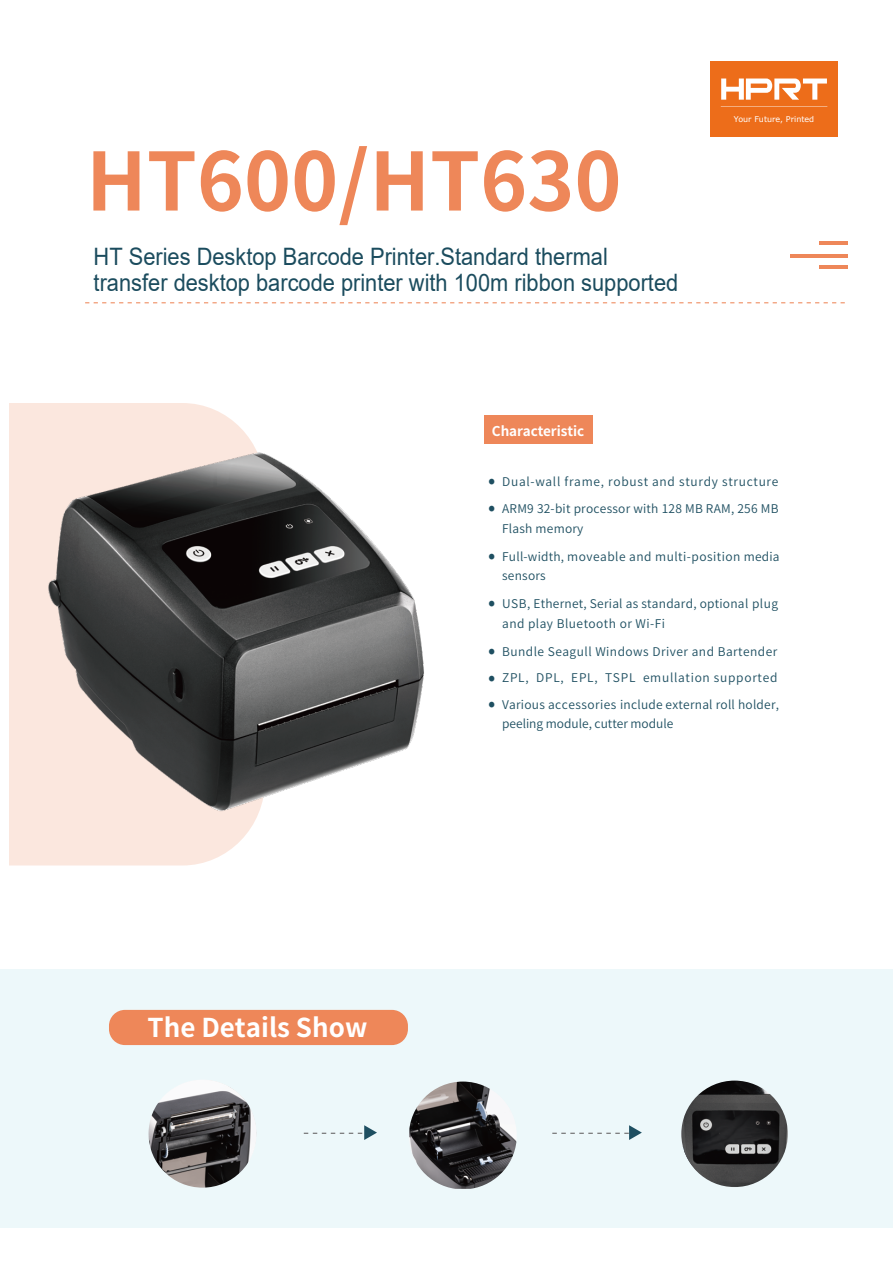
<style>
.page{position:relative;width:893px;height:1263px;background:#fff}
.page>*{position:absolute;margin:0;border:0;box-sizing:border-box;transform-origin:0 0}
.t1{font:700 80.1px "Source Han Sans CN";color:#ee8759}
.t2{font:700 25.95px "Source Han Sans CN";color:#fff}
.t3{font:24px/26.2px "Arial";color:#1b4c5e;scale:.91 1}
.t4{font:21.9px/47.1px "Source Han Sans CN";color:#1e4f61}
.t5{font:700 13.5px "Source Han Sans CN";color:#fff}
.t6{font:12px/19.5px "Source Han Sans CN";letter-spacing:.02em;color:#1e4f61}
.t7{font:12px/19.5px "Source Han Sans CN";letter-spacing:.04em;color:#1e4f61}
.t8{font:12px "Source Han Sans CN";letter-spacing:.06em;color:#1e4f61}
.t9{font:7.95px "Verdana";color:#fff}
</style>
<div class="page">
<div style="left:710px;top:62px;width:128px;height:75px;background:#ed6d1a"></div>
<svg style="left:721px;top:106px;width:106px;height:1px"></svg>
<svg style="left:721px;top:79px;width:106px;height:21px"></svg>
<div style="left:0;top:969px;width:893px;height:259px;background:#edf8fa"></div>
<svg style="left:9px;top:842px;width:230px;height:23px;background:#fbe8e0"></svg>
<svg style="left:85px;top:302px;width:760px;height:1px"></svg>
<hr style="left:791px;top:254px;width:57px;height:4px;background:#ee8759">
<hr style="left:819px;top:265px;width:29px;height:3px;background:#ee8759">
<hr style="left:819px;top:241px;width:29px;height:3px;background:#ee8759">
<img style="left:409px;top:1081px;width:108px;height:108px">
<img style="left:681px;top:1080px;width:107px;height:107px;border-radius:53px">
<div style="left:109px;top:1010px;width:299px;height:35px;background:#ee8759;border-radius:16px"></div>
<svg style="left:304px;top:1125px;width:73px;height:15px"></svg>
<svg style="left:552px;top:1125px;width:90px;height:15px"></svg>
<img style="left:149px;top:1079px;width:108px;height:108px;border-radius:54px">
<img style="left:9px;top:403px;width:584px;height:439px">
<h1 class="t1" style="left:86px;top:136px;width:537px">HT600/HT630</h1>
<h3 class="t3" style="left:94px;top:243px;width:644px">HT Series Desktop Barcode Printer.Standard thermal transfer desktop barcode printer with 100m ribbon supported</h3>
<p class="t5" style="left:492px;top:423px;width:94px">Characteristic</p>
<p class="t9" style="left:734px;top:113px;width:82px">Your Future, Printed</p>
<h2 class="t2" style="left:148px;top:1013px;width:221px">The Details Show</h2>
<p class="t8" style="left:502px;top:475px;width:278px">Dual-wall frame, robust and sturdy structure</p>
<p class="t6" style="left:502px;top:499px;width:278px">ARM9 32-bit processor with 128 MB RAM, 256 MB<br>Flash memory</p>
<p class="t7" style="left:502px;top:547px;width:279px">Full-width, moveable and multi-position media sensors</p>
<p class="t6" style="left:502px;top:594px;width:278px">USB, Ethernet, Serial as standard, optional plug and play Bluetooth or Wi-Fi</p>
<p class="t7" style="left:502px;top:642px;width:277px">Bundle Seagull Windows Driver and Bartender</p>
<p class="t8" style="left:502px;top:671px;width:277px">ZPL, DPL, EPL, TSPL emullation supported</p>
<p class="t6" style="left:502px;top:695px;width:278px">Various accessories include external roll holder, peeling module, cutter module</p>
<h3 class="t4" style="left:488px;top:467px;width:9px;line-height:27.2px">• •</h3>
<h3 class="t4" style="left:488px;top:532px;width:9px;text-align:justify">• • •</h3>
<h3 class="t4" style="left:488px;top:664px;width:9px;line-height:26.4px">• •</h3>
</div>
